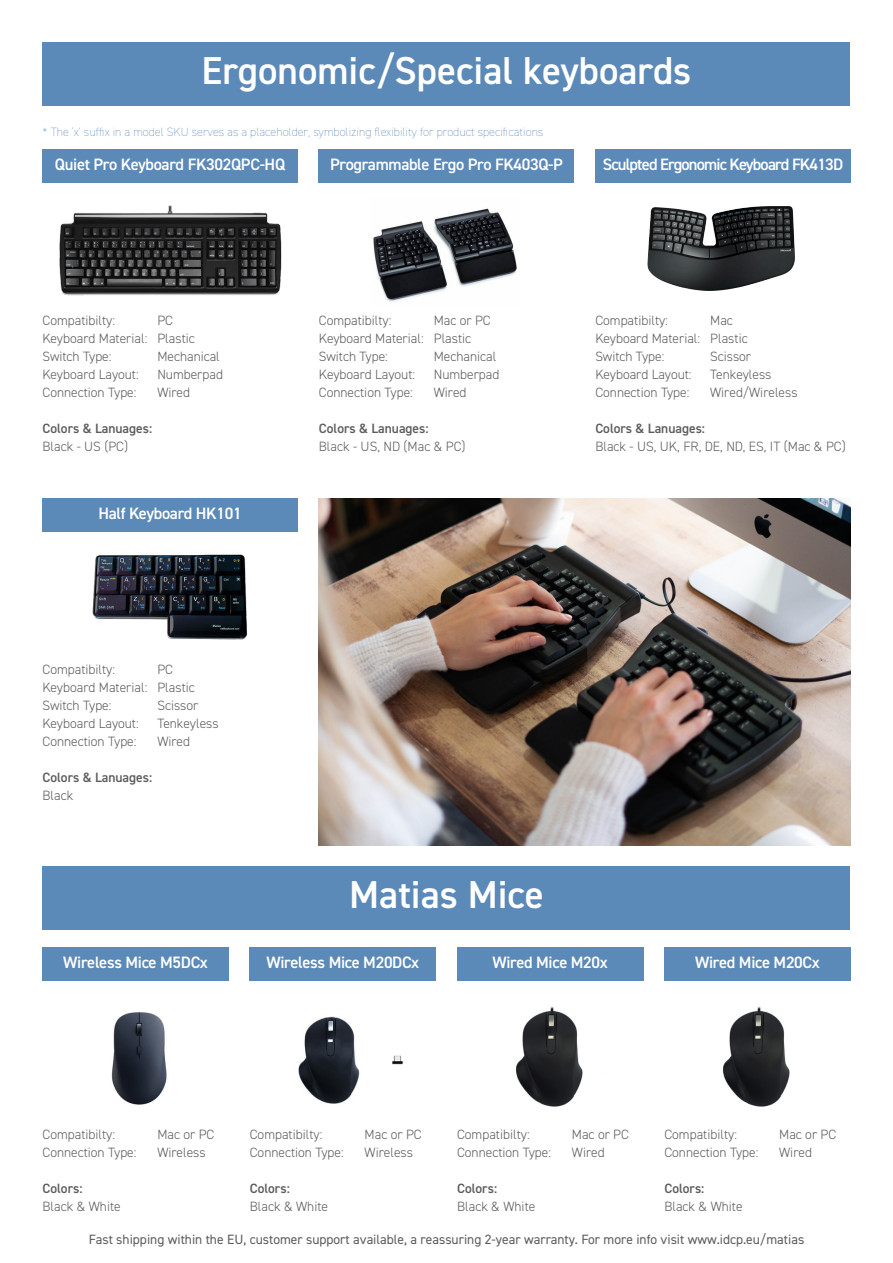
<style>
.page{position:relative;width:893px;height:1263px;background:#fff}
.page>*{position:absolute;margin:0;border:0;box-sizing:border-box;transform-origin:0 0}
.t1{font:600 39px "DIN2014";color:#fff}
.t2{font:600 16.5px "DIN2014";letter-spacing:-.02em;color:#fff}
.t3{font:600 16.5px "DIN2014";letter-spacing:-.05em;color:#fff}
.t4{font:300 13.5px "DIN2014";color:#5c5c5f}
.t5{font:13.5px "DIN2014";color:#5c5c5f}
.t6{font:600 13.5px "DIN2014";color:#5c5c5f}
.t7{font:200 12px "DIN2014";color:#5b89b8}
</style>
<div class="page">
<div style="left:43px;top:43px;width:807px;height:63px;background:#5b89b8"></div>
<div style="left:43px;top:866px;width:807px;height:64px;background:#5b89b8"></div>
<div style="left:43px;top:149px;width:255px;height:34px;background:#5b89b8"></div>
<div style="left:319px;top:149px;width:255px;height:34px;background:#5b89b8"></div>
<div style="left:595px;top:149px;width:255px;height:34px;background:#5b89b8"></div>
<div style="left:43px;top:498px;width:255px;height:34px;background:#5b89b8"></div>
<img style="left:59px;top:205px;width:223px;height:91px">
<img style="left:373px;top:208px;width:144px;height:94px">
<img style="left:647px;top:206px;width:148px;height:85px">
<img style="left:92px;top:554px;width:156px;height:86px">
<img style="left:319px;top:499px;width:531px;height:347px">
<img style="left:111px;top:1012px;width:56px;height:93px">
<img style="left:298px;top:1016px;width:105px;height:88px">
<img style="left:515px;top:1006px;width:68px;height:101px">
<img style="left:722px;top:1006px;width:68px;height:101px">
<div style="left:43px;top:947px;width:186px;height:34px;background:#5b89b8"></div>
<div style="left:457px;top:947px;width:186px;height:34px;background:#5b89b8"></div>
<div style="left:250px;top:947px;width:186px;height:34px;background:#5b89b8"></div>
<div style="left:664px;top:947px;width:186px;height:34px;background:#5b89b8"></div>
<p class="t1" style="left:202px;top:45px;width:491px">Ergonomic/Special keyboards</p>
<p class="t7" style="left:43px;top:124px;width:502px">* The ‘x’ suffix in a model SKU serves as a placeholder, symbolizing flexibility for product specifications</p>
<p class="t2" style="left:55px;top:154px;width:232px">Quiet Pro Keyboard FK302QPC-HQ</p>
<p class="t2" style="left:330px;top:154px;width:234px">Programmable Ergo Pro FK403Q-P</p>
<p class="t3" style="left:603px;top:154px;width:242px">Sculpted Ergonomic Keyboard FK413D</p>
<p class="t4" style="left:43px;top:312px;width:74px">Compatibilty:</p>
<p class="t4" style="left:157px;top:312px;width:17px">PC</p>
<p class="t4" style="left:43px;top:330px;width:154px">Keyboard Material: Plastic</p>
<p class="t4" style="left:43px;top:348px;width:70px">Switch Type:</p>
<p class="t4" style="left:157px;top:348px;width:64px">Mechanical</p>
<p class="t4" style="left:43px;top:366px;width:98px">Keyboard Layout:</p>
<p class="t4" style="left:157px;top:366px;width:67px">Numberpad</p>
<p class="t4" style="left:43px;top:384px;width:95px">Connection Type:</p>
<p class="t4" style="left:157px;top:384px;width:34px">Wired</p>
<p class="t6" style="left:43px;top:419px;width:111px">Colors &amp; Lanuages:</p>
<p class="t4" style="left:43px;top:438px;width:87px">Black - US (PC)</p>
<p class="t2" style="left:98px;top:502px;width:145px">Half Keyboard HK101</p>
<p class="t4" style="left:43px;top:661px;width:74px">Compatibilty:</p>
<p class="t4" style="left:157px;top:661px;width:17px">PC</p>
<p class="t4" style="left:43px;top:679px;width:154px">Keyboard Material: Plastic</p>
<p class="t4" style="left:43px;top:697px;width:70px">Switch Type:</p>
<p class="t4" style="left:157px;top:697px;width:42px">Scissor</p>
<p class="t4" style="left:43px;top:715px;width:98px">Keyboard Layout:</p>
<p class="t4" style="left:157px;top:715px;width:63px">Tenkeyless</p>
<p class="t4" style="left:43px;top:733px;width:95px">Connection Type:</p>
<p class="t4" style="left:157px;top:733px;width:34px">Wired</p>
<p class="t6" style="left:43px;top:768px;width:111px">Colors &amp; Lanuages:</p>
<p class="t4" style="left:43px;top:787px;width:32px">Black</p>
<p class="t4" style="left:319px;top:312px;width:74px">Compatibilty:</p>
<p class="t4" style="left:434px;top:312px;width:59px">Mac or PC</p>
<p class="t4" style="left:319px;top:330px;width:154px">Keyboard Material: Plastic</p>
<p class="t4" style="left:319px;top:348px;width:70px">Switch Type:</p>
<p class="t4" style="left:434px;top:348px;width:64px">Mechanical</p>
<p class="t4" style="left:319px;top:366px;width:98px">Keyboard Layout:</p>
<p class="t4" style="left:434px;top:366px;width:67px">Numberpad</p>
<p class="t4" style="left:319px;top:384px;width:95px">Connection Type:</p>
<p class="t4" style="left:434px;top:384px;width:34px">Wired</p>
<p class="t6" style="left:319px;top:419px;width:111px">Colors &amp; Lanuages:</p>
<p class="t4" style="left:319px;top:438px;width:148px">Black - US, ND (Mac &amp; PC)</p>
<p class="t4" style="left:595px;top:312px;width:74px">Compatibilty:</p>
<p class="t4" style="left:710px;top:312px;width:24px">Mac</p>
<p class="t4" style="left:595px;top:330px;width:154px">Keyboard Material: Plastic</p>
<p class="t4" style="left:595px;top:348px;width:70px">Switch Type:</p>
<p class="t4" style="left:710px;top:348px;width:42px">Scissor</p>
<p class="t4" style="left:595px;top:366px;width:98px">Keyboard Layout:</p>
<p class="t4" style="left:710px;top:366px;width:63px">Tenkeyless</p>
<p class="t4" style="left:595px;top:384px;width:95px">Connection Type:</p>
<p class="t4" style="left:710px;top:384px;width:89px">Wired/Wireless</p>
<p class="t6" style="left:595px;top:419px;width:111px">Colors &amp; Lanuages:</p>
<p class="t4" style="left:595px;top:438px;width:252px">Black - US, UK, FR, DE, ND, ES, IT (Mac &amp; PC)</p>
<p class="t1" style="left:349px;top:869px;width:196px">Matias Mice</p>
<p class="t2" style="left:63px;top:951px;width:146px">Wireless Mice M5DCx</p>
<p class="t2" style="left:266px;top:951px;width:154px">Wireless Mice M20DCx</p>
<p class="t2" style="left:492px;top:951px;width:117px">Wired Mice M20x</p>
<p class="t2" style="left:695px;top:951px;width:126px">Wired Mice M20Cx</p>
<p class="t4" style="left:43px;top:1126px;width:74px">Compatibilty:</p>
<p class="t4" style="left:157px;top:1126px;width:59px">Mac or PC</p>
<p class="t4" style="left:43px;top:1144px;width:95px">Connection Type:</p>
<p class="t4" style="left:157px;top:1144px;width:50px">Wireless</p>
<p class="t6" style="left:43px;top:1179px;width:42px">Colors:</p>
<p class="t4" style="left:43px;top:1198px;width:80px">Black &amp; White</p>
<p class="t4" style="left:250px;top:1126px;width:74px">Compatibilty:</p>
<p class="t4" style="left:365px;top:1126px;width:59px">Mac or PC</p>
<p class="t4" style="left:250px;top:1144px;width:95px">Connection Type:</p>
<p class="t4" style="left:365px;top:1144px;width:50px">Wireless</p>
<p class="t6" style="left:250px;top:1179px;width:42px">Colors:</p>
<p class="t4" style="left:250px;top:1198px;width:80px">Black &amp; White</p>
<p class="t4" style="left:457px;top:1126px;width:74px">Compatibilty:</p>
<p class="t4" style="left:572px;top:1126px;width:59px">Mac or PC</p>
<p class="t4" style="left:457px;top:1144px;width:95px">Connection Type:</p>
<p class="t4" style="left:572px;top:1144px;width:34px">Wired</p>
<p class="t6" style="left:457px;top:1179px;width:42px">Colors:</p>
<p class="t4" style="left:457px;top:1198px;width:80px">Black &amp; White</p>
<p class="t4" style="left:664px;top:1126px;width:74px">Compatibilty:</p>
<p class="t4" style="left:779px;top:1126px;width:59px">Mac or PC</p>
<p class="t4" style="left:664px;top:1144px;width:95px">Connection Type:</p>
<p class="t4" style="left:779px;top:1144px;width:34px">Wired</p>
<p class="t6" style="left:664px;top:1179px;width:42px">Colors:</p>
<p class="t4" style="left:664px;top:1198px;width:80px">Black &amp; White</p>
<p class="t5" style="left:89px;top:1231px;width:717px">Fast shipping within the EU, customer support available, a reassuring 2-year warranty. For more info visit www.idcp.eu/matias</p>
</div>
